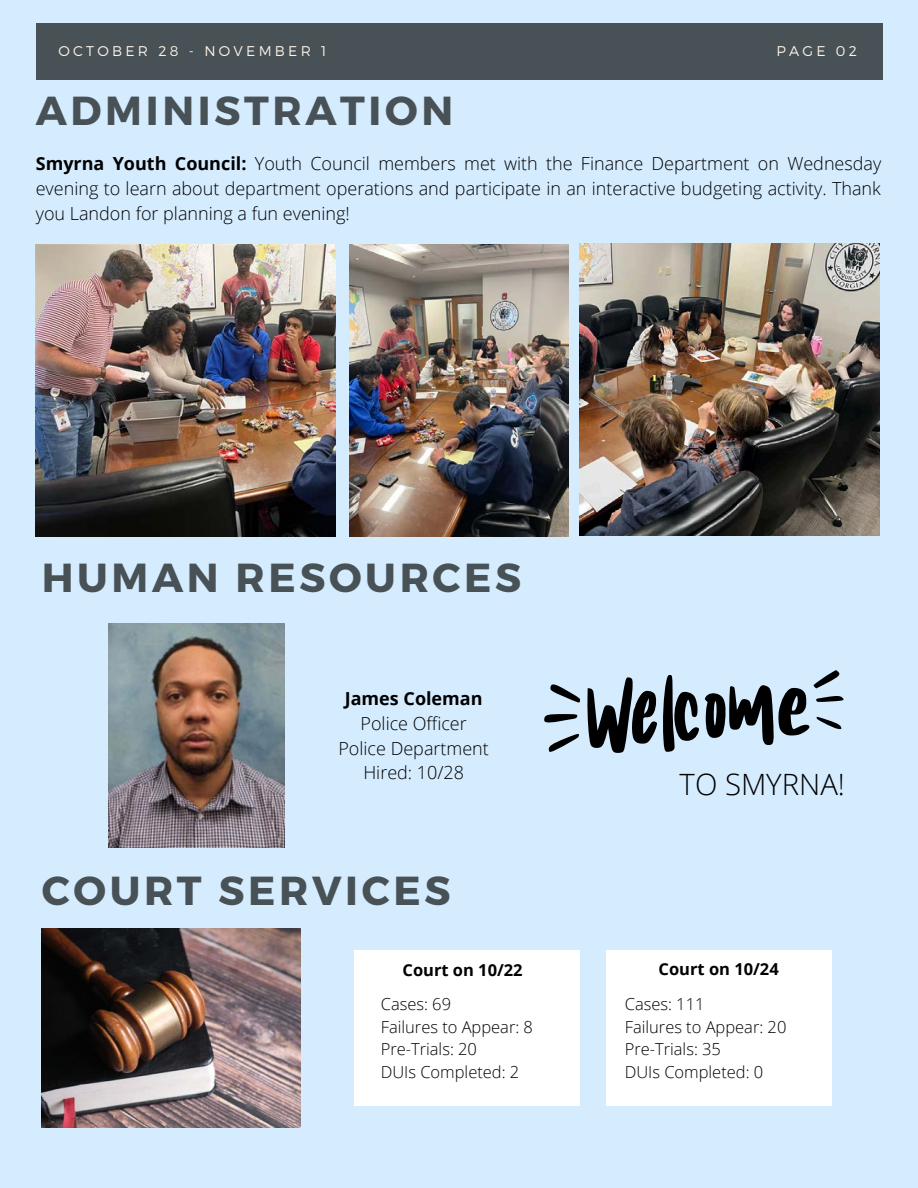
<style>
.page{position:relative;width:918px;height:1188px;background:#d5ecff}
.page>*{position:absolute;margin:0;border:0;box-sizing:border-box;transform-origin:0 0}
.t1{font:700 40.5px "Montserrat";letter-spacing:.09em;color:#485155}
.t2{font:300 29.4px "Open Sans";color:#000}
.t3{font:300 18px/24.8px "Open Sans";color:#000;text-align:justify}
.t4{font:300 16.5px/22.5px "Open Sans";color:#000}
.t5{font:700 16.5px "Open Sans";color:#000}
.t6{font:300 14.1px "Montserrat";letter-spacing:.23em;color:#fcf2e6}
.s1{font-weight:700}
</style>
<div class="page">
<div style="left:36px;top:23px;width:846px;height:56px;background:#485155"></div>
<div style="left:607px;top:950px;width:225px;height:156px;background:#fff"></div>
<img style="left:42px;top:929px;width:259px;height:198px">
<div style="left:354px;top:950px;width:226px;height:156px;background:#fff"></div>
<img style="left:109px;top:623px;width:175px;height:224px">
<svg style="left:548px;top:734px;width:31px;height:18px"></svg>
<svg style="left:544px;top:714px;width:34px;height:9px"></svg>
<svg style="left:550px;top:684px;width:30px;height:19px"></svg>
<svg style="left:587px;top:675px;width:112px;height:78px"></svg>
<svg style="left:705px;top:670px;width:139px;height:75px"></svg>
<img style="left:36px;top:245px;width:299px;height:291px">
<img style="left:350px;top:245px;width:218px;height:291px">
<img style="left:580px;top:244px;width:299px;height:291px">
<p class="t6" style="left:58px;top:42px;width:270px">OCTOBER 28 - NOVEMBER 1</p>
<p class="t6" style="left:776px;top:42px;width:82px">PAGE 02</p>
<h1 class="t1" style="left:36px;top:84px;width:419px">ADMINISTRATION</h1>
<p class="t3" style="left:36px;top:151px;width:847px"><span class="s1">Smyrna Youth Council:</span> Youth Council members met with the Finance Department on Wednesday evening to learn about department operations and participate in an interactive budgeting activity. Thank you Landon for planning a fun evening!</p>
<h3 class="t1" style="left:42px;top:551px;width:481px">HUMAN RESOURCES</h3>
<h4 class="t3" style="left:338px;top:686px;width:152px;text-align:center"><span class="s1">James Coleman<br></span>Police Officer<br>Police Department<br>Hired: 10/28</h4>
<p class="t1" style="left:42px;top:864px;width:410px">COURT SERVICES</p>
<h4 class="t5" style="left:403px;top:958px;width:122px">Court on 10/22</h4>
<p class="t4" style="left:381px;top:993px;width:154px">Cases: 69<br>Failures to Appear: 8<br>Pre-Trials: 20<br>DUIs Completed: 2</p>
<h3 class="t2" style="left:680px;top:763px;width:167px">TO SMYRNA!</h3>
<h2 class="t5" style="left:659px;top:958px;width:122px">Court on 10/24</h2>
<h1 class="t4" style="left:625px;top:993px;width:163px">Cases: 111<br>Failures to Appear: 20<br>Pre-Trials: 35<br>DUIs Completed: 0</h1>
</div>
